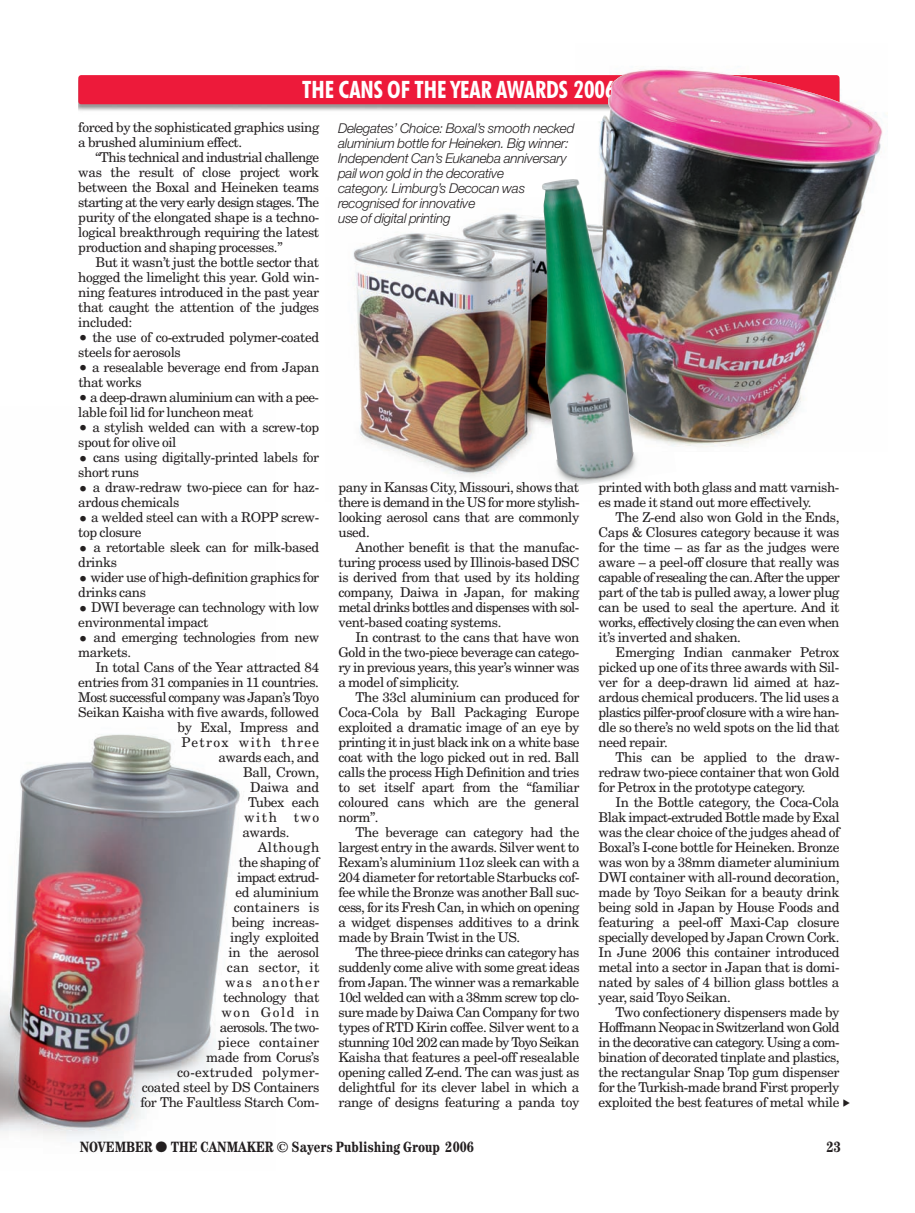
<style>
.page{position:relative;width:915px;height:1213px;background:#fff}
.page>*{position:absolute;margin:0;border:0;box-sizing:border-box;transform-origin:0 0}
.t1{font:700 condensed 24px "Futura BT";color:#fff}
.t2{font:700 condensed 15px "Century IT Cby BT";color:#231f20}
.t3{font:13.5px/15px "New Century Schlbk";letter-spacing:-.03em;color:#231f20;text-align:justify}
.t4{font:italic 300 13.5px/15px "Helvetica Neue";letter-spacing:-.015em;color:#231f20}
.t5{font:13.5px/15px "New Century Schlbk";letter-spacing:-.05em;color:#231f20}
.t6{font:13.5px "New Century Schlbk";letter-spacing:-.055em;color:#231f20}
.t7{font:13.5px "New Century Schlbk";letter-spacing:.02em;color:#231f20}
.t8{font:13.5px "New Century Schlbk";letter-spacing:.095em;color:#231f20}
.t9{font:13.5px "New Century Schlbk";letter-spacing:.01em;color:#231f20}
.t10{font:13.5px "New Century Schlbk";letter-spacing:.005em;color:#231f20}
.t11{font:13.5px "New Century Schlbk";letter-spacing:.025em;color:#231f20}
.t12{font:13.5px "New Century Schlbk";letter-spacing:.1em;color:#231f20}
.t13{font:13.5px "New Century Schlbk";letter-spacing:.11em;color:#231f20}
.t14{font:13.5px "New Century Schlbk";letter-spacing:.04em;color:#231f20}
.s1{font-size:16.5px}
</style>
<div class="page">
<img style="left:0;top:68px;width:888px;height:1071px">
<svg style="left:844px;top:1099px;width:6px;height:7px"></svg>
<h1 class="t1" style="left:302px;top:79px;width:315px">THE CANS OF THE YEAR AWARDS 2006</h1>
<p class="t3" style="left:78px;top:121px;width:243px">forced by the sophisticated graphics using a brushed aluminium effect.</p>
<p class="t3" style="left:78px;top:151px;width:242px;text-indent:17px">“This technical and industrial challenge was the result of close project work between the Boxal and Heineken teams starting at the very early design stages. The purity of the elongated shape is a techno&shy;logical breakthrough requiring the latest production and shaping processes.”</p>
<p class="t3" style="left:78px;top:256px;width:242px;text-indent:17px">But it wasn’t just the bottle sector that hogged the limelight this year. Gold win&shy;ning features introduced in the past year that caught the attention of the judges included:</p>
<p class="t3" style="left:78px;top:331px;width:242px"><span class="s1">•</span> the use of co-extruded polymer-coated steels for aerosols</p>
<p class="t3" style="left:78px;top:361px;width:242px"><span class="s1">•</span> a resealable beverage end from Japan that works</p>
<p class="t5" style="left:78px;top:391px;width:242px"><span class="s1">•</span> a deep-drawn aluminium can with a pee&shy;lable foil lid for luncheon meat</p>
<p class="t3" style="left:78px;top:421px;width:242px"><span class="s1">•</span> a stylish welded can with a screw-top spout for olive oil</p>
<p class="t3" style="left:78px;top:451px;width:242px"><span class="s1">•</span> cans using digitally-printed labels for short runs</p>
<p class="t3" style="left:78px;top:481px;width:242px"><span class="s1">•</span> a draw-redraw two-piece can for haz&shy;ardous chemicals</p>
<p class="t3" style="left:78px;top:511px;width:242px"><span class="s1">•</span> a welded steel can with a ROPP screw&shy;top closure</p>
<p class="t3" style="left:78px;top:541px;width:242px"><span class="s1">•</span> a retortable sleek can for milk-based drinks</p>
<p class="t3" style="left:78px;top:571px;width:242px"><span class="s1">•</span> wider use of high-definition graphics for drinks cans</p>
<p class="t3" style="left:78px;top:601px;width:242px"><span class="s1">•</span> DWI beverage can technology with low environmental impact</p>
<p class="t3" style="left:78px;top:631px;width:242px"><span class="s1">•</span> and emerging technologies from new markets.</p>
<p class="t3" style="left:95px;top:661px;width:225px">In total Cans of the Year attracted 84</p>
<p class="t3" style="left:78px;top:676px;width:242px">entries from 31 companies in 11 countries.</p>
<p class="t3" style="left:78px;top:691px;width:243px">Most successful company was Japan’s Toyo</p>
<p class="t3" style="left:78px;top:706px;width:242px">Seikan Kaisha with five awards, followed</p>
<p class="t3" style="left:178px;top:721px;width:143px">by Exal, Impress and</p>
<p class="t8" style="left:181px;top:737px;width:139px">Petrox with three</p>
<p class="t3" style="left:218px;top:751px;width:102px">awards each, and</p>
<p class="t3" style="left:243px;top:766px;width:78px">Ball, Crown,</p>
<p class="t3" style="left:250px;top:781px;width:70px">Daiwa and</p>
<p class="t3" style="left:248px;top:796px;width:73px">Tubex each</p>
<p class="t3" style="left:244px;top:811px;width:34px">with</p>
<p class="t3" style="left:294px;top:811px;width:27px">two</p>
<p class="t3" style="left:242px;top:826px;width:48px">awards.</p>
<p class="t14" style="left:258px;top:842px;width:63px">Although</p>
<p class="t3" style="left:239px;top:856px;width:82px">the shaping of</p>
<p class="t6" style="left:237px;top:872px;width:84px">impact extrud-</p>
<p class="t3" style="left:235px;top:886px;width:85px">ed aluminium</p>
<p class="t10" style="left:234px;top:902px;width:87px">containers is</p>
<p class="t3" style="left:232px;top:916px;width:89px">being increas-</p>
<p class="t3" style="left:230px;top:931px;width:91px">ingly exploited</p>
<p class="t3" style="left:228px;top:946px;width:92px">in the aerosol</p>
<p class="t11" style="left:227px;top:962px;width:94px">can sector, it</p>
<p class="t12" style="left:225px;top:977px;width:96px">was another</p>
<p class="t3" style="left:223px;top:991px;width:98px">technology that</p>
<p class="t13" style="left:222px;top:1007px;width:99px">won Gold in</p>
<p class="t6" style="left:220px;top:1022px;width:101px">aerosols. The two-</p>
<p class="t9" style="left:218px;top:1037px;width:103px">piece container</p>
<p class="t3" style="left:206px;top:1051px;width:115px">made from Corus’s</p>
<p class="t7" style="left:177px;top:1067px;width:144px">co-extruded polymer-</p>
<p class="t3" style="left:142px;top:1081px;width:179px">coated steel by DS Containers</p>
<p class="t3" style="left:140px;top:1096px;width:180px">for The Faultless Starch Com-</p>
<p class="t4" style="left:338px;top:122px;width:238px">Delegates’ Choice: Boxal’s smooth necked aluminium bottle for Heineken. Big winner:<br>Independent Can’s Eukaneba anniversary pail won gold in the decorative<br>category. Limburg’s Decocan was recognised for innovative<br>use of digital printing</p>
<p class="t3" style="left:339px;top:481px;width:243px">pany in Kansas City, Missouri, shows that there is demand in the US for more stylish&shy;looking aerosol cans that are commonly used.</p>
<p class="t3" style="left:339px;top:541px;width:242px;text-indent:17px">Another benefit is that the manufac&shy;turing process used by Illinois-based DSC is derived from that used by its holding company, Daiwa in Japan, for making metal drinks bottles and dispenses with sol&shy;vent-based coating systems.</p>
<p class="t3" style="left:339px;top:631px;width:242px;text-indent:17px">In contrast to the cans that have won Gold in the two-piece beverage can catego&shy;ry in previous years, this year’s winner was a model of simplicity.</p>
<p class="t3" style="left:339px;top:691px;width:243px;text-indent:17px">The 33cl aluminium can produced for Coca-Cola by Ball Packaging Europe exploited a dramatic image of an eye by printing it in just black ink on a white base coat with the logo picked out in red. Ball calls the process High Definition and tries to set itself apart from the “familiar coloured cans which are the general norm”.</p>
<p class="t3" style="left:339px;top:826px;width:243px;text-indent:17px">The beverage can category had the largest entry in the awards. Silver went to Rexam’s aluminium 11oz sleek can with a 204 diameter for retortable Starbucks cof&shy;fee while the Bronze was another Ball suc&shy;cess, for its Fresh Can, in which on opening a widget dispenses additives to a drink made by Brain Twist in the US.</p>
<p class="t3" style="left:339px;top:946px;width:243px;text-indent:17px">The three-piece drinks can category has suddenly come alive with some great ideas from Japan. The winner was a remarkable 10cl welded can with a 38mm screw top clo&shy;sure made by Daiwa Can Company for two types of RTD Kirin coffee. Silver went to a stunning 10cl 202 can made by Toyo Seikan Kaisha that features a peel-off resealable opening called Z-end. The can was just as delightful for its clever label in which a range of designs featuring a panda toy</p>
<p class="t3" style="left:599px;top:481px;width:242px">printed with both glass and matt varnish&shy;es made it stand out more effectively.</p>
<p class="t3" style="left:599px;top:511px;width:243px;text-indent:17px">The Z-end also won Gold in the Ends, Caps &amp; Closures category because it was for the time – as far as the judges were aware – a peel-off closure that really was capable of resealing the can. After the upper part of the tab is pulled away, a lower plug can be used to seal the aperture. And it works, effectively closing the can even when it’s inverted and shaken.</p>
<p class="t3" style="left:599px;top:646px;width:242px;text-indent:17px">Emerging Indian canmaker Petrox picked up one of its three awards with Sil&shy;ver for a deep-drawn lid aimed at haz&shy;ardous chemical producers. The lid uses a plastics pilfer-proof closure with a wire han&shy;dle so there’s no weld spots on the lid that need repair.</p>
<p class="t3" style="left:599px;top:751px;width:242px;text-indent:17px">This can be applied to the draw&shy;redraw two-piece container that won Gold for Petrox in the prototype category.</p>
<p class="t3" style="left:599px;top:796px;width:243px;text-indent:17px">In the Bottle category, the Coca-Cola Blak impact-extruded Bottle made by Exal was the clear choice of the judges ahead of Boxal’s I-cone bottle for Heineken. Bronze was won by a 38mm diameter aluminium DWI container with all-round decoration, made by Toyo Seikan for a beauty drink being sold in Japan by House Foods and featuring a peel-off Maxi-Cap closure specially developed by Japan Crown Cork.<br>In June 2006 this container introduced metal into a sector in Japan that is domi&shy;nated by sales of 4 billion glass bottles a year, said Toyo Seikan.</p>
<p class="t3" style="left:599px;top:1006px;width:243px;text-indent:17px">Two confectionery dispensers made by Hoffmann Neopac in Switzerland won Gold in the decorative can category. Using a com&shy;bination of decorated tinplate and plastics, the rectangular Snap Top gum dispenser for the Turkish-made brand First properly exploited the best features of metal while</p>
<p class="t2" style="left:80px;top:1142px;width:395px">NOVEMBER ● THE CANMAKER © Sayers Publishing Group 2006</p>
<p class="t2" style="left:827px;top:1142px;width:16px">23</p>
</div>
